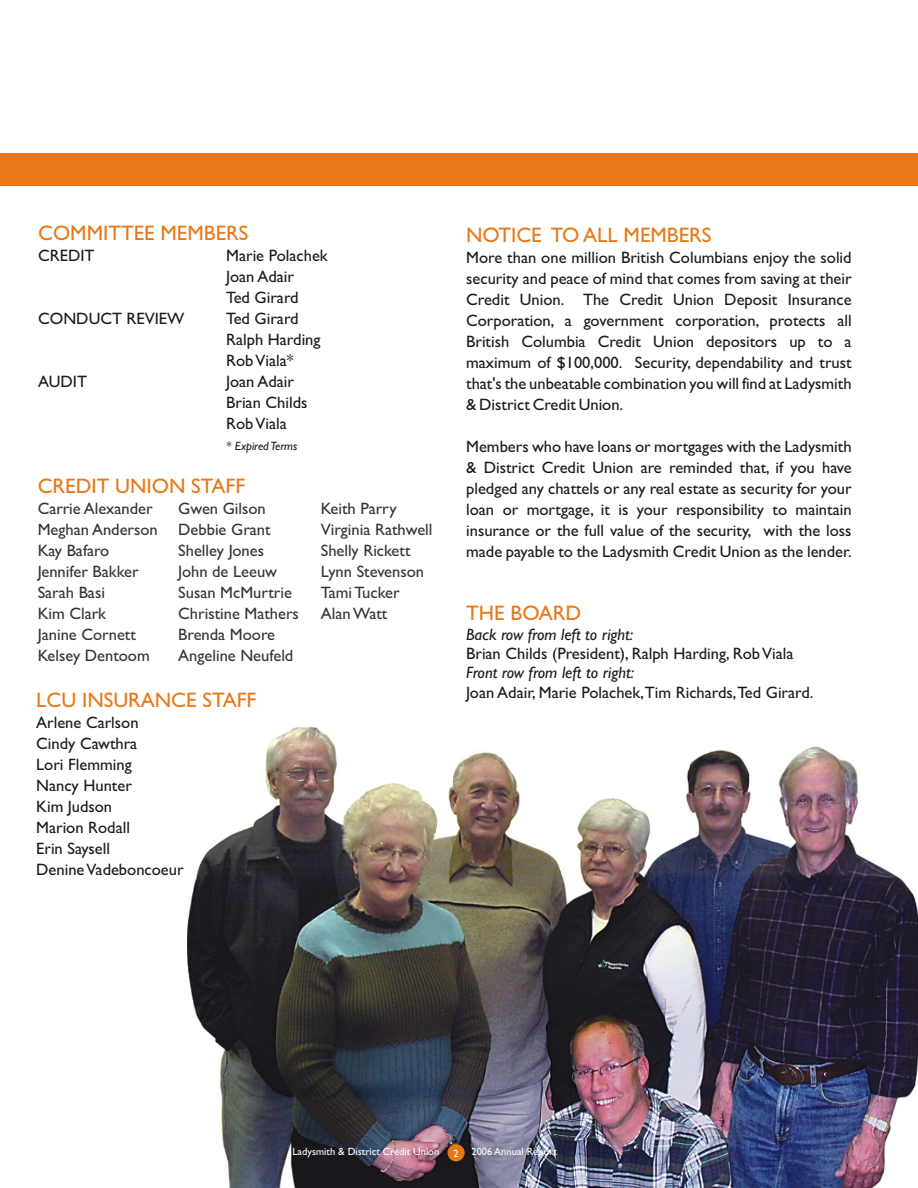
<style>
.page{position:relative;width:918px;height:1188px;background:#fff}
.page>*{position:absolute;margin:0;border:0;box-sizing:border-box;transform-origin:0 0}
.t1{font:21px "Gill Sans";color:#e87817}
.t2{font:16.5px/21px "Gill Sans";color:#1f1a17}
.t3{font:16.5px/21px "Gill Sans";color:#383330}
.t4{font:italic 16.5px "Gill Sans";color:#1f1a17}
.t5{font:italic 12px "Gill Sans";color:#1f1a17}
.t6{font:10.5px "Gill Sans";color:#fff}
</style>
<div class="page">
<img style="left:187px;top:727px;width:731px;height:461px">
<div style="left:448px;top:1144px;width:17px;height:17px;background:#e87817;border-radius:50%"></div>
<div style="left:0;top:154px;width:918px;height:32px;background:#e87817"></div>
<p class="t1" style="left:38px;top:226px;width:212px">COMMITTEE MEMBERS</p>
<p class="t2" style="left:38px;top:247px;width:58px">CREDIT</p>
<p class="t2" style="left:226px;top:247px;width:103px">Marie Polachek<br>Joan Adair<br>Ted Girard</p>
<p class="t2" style="left:38px;top:310px;width:148px">CONDUCT REVIEW</p>
<p class="t2" style="left:226px;top:310px;width:96px">Ted Girard<br>Ralph Harding<br>Rob Viala*</p>
<p class="t2" style="left:38px;top:373px;width:50px">AUDIT</p>
<p class="t2" style="left:226px;top:373px;width:83px">Joan Adair<br>Brian Childs<br>Rob Viala</p>
<p class="t5" style="left:226px;top:442px;width:73px">* Expired Terms</p>
<p class="t1" style="left:38px;top:479px;width:209px">CREDIT UNION STAFF</p>
<p class="t3" style="left:38px;top:500px;width:122px">Carrie Alexander<br>Meghan Anderson<br>Kay Bafaro<br>Jennifer Bakker<br>Sarah Basi<br>Kim Clark<br>Janine Cornett<br>Kelsey Dentoom</p>
<p class="t3" style="left:321px;top:499px;width:113px">Keith Parry<br>Virginia Rathwell<br>Shelly Rickett<br>Lynn Stevenson<br>Tami Tucker<br>Alan Watt</p>
<p class="t1" style="left:36px;top:692px;width:222px">LCU INSURANCE STAFF</p>
<p class="t2" style="left:36px;top:713px;width:149px">Arlene Carlson<br>Cindy Cawthra<br>Lori Flemming<br>Nancy Hunter<br>Kim Judson<br>Marion Rodall<br>Erin Saysell<br>Denine Vadeboncoeur</p>
<p class="t3" style="left:178px;top:499px;width:122px">Gwen Gilson<br>Debbie Grant<br>Shelley Jones<br>John de Leeuw<br>Susan McMurtrie<br>Christine Mathers<br>Brenda Moore<br>Angeline Neufeld</p>
<p class="t1" style="left:466px;top:227px;width:247px">NOTICE TO ALL MEMBERS</p>
<p class="t2" style="left:466px;top:249px;width:387px;text-align:justify">More than one million British Columbians enjoy the solid security and peace of mind that comes from saving at their Credit Union. The Credit Union Deposit Insurance Corporation, a government corporation, protects all British Columbia Credit Union depositors up to a maximum of $100,000. Security, dependability and trust that's the unbeatable combination you will find at Ladysmith &amp; District Credit Union.</p>
<p class="t2" style="left:466px;top:438px;width:387px;text-align:justify">Members who have loans or mortgages with the Ladysmith &amp; District Credit Union are reminded that, if you have pledged any chattels or any real estate as security for your loan or mortgage, it is your responsibility to maintain insurance or the full value of the security, with the loss made payable to the Ladysmith Credit Union as the lender.</p>
<p class="t1" style="left:466px;top:605px;width:117px">THE BOARD</p>
<p class="t4" style="left:466px;top:629px;width:169px">Back row from left to right:</p>
<p class="t2" style="left:466px;top:645px;width:329px">Brian Childs (President), Ralph Harding, Rob Viala</p>
<p class="t4" style="left:466px;top:667px;width:169px">Front row from left to right:</p>
<p class="t2" style="left:466px;top:683px;width:349px">Joan Adair, Marie Polachek,Tim Richards,Ted Girard.</p>
<p class="t6" style="left:293px;top:1147px;width:148px">Ladysmith &amp; District Credit Union</p>
<p class="t6" style="left:471px;top:1147px;width:87px">2006 Annual Report</p>
<p class="t6" style="left:454px;top:1149px;width:7px">2</p>
</div>
